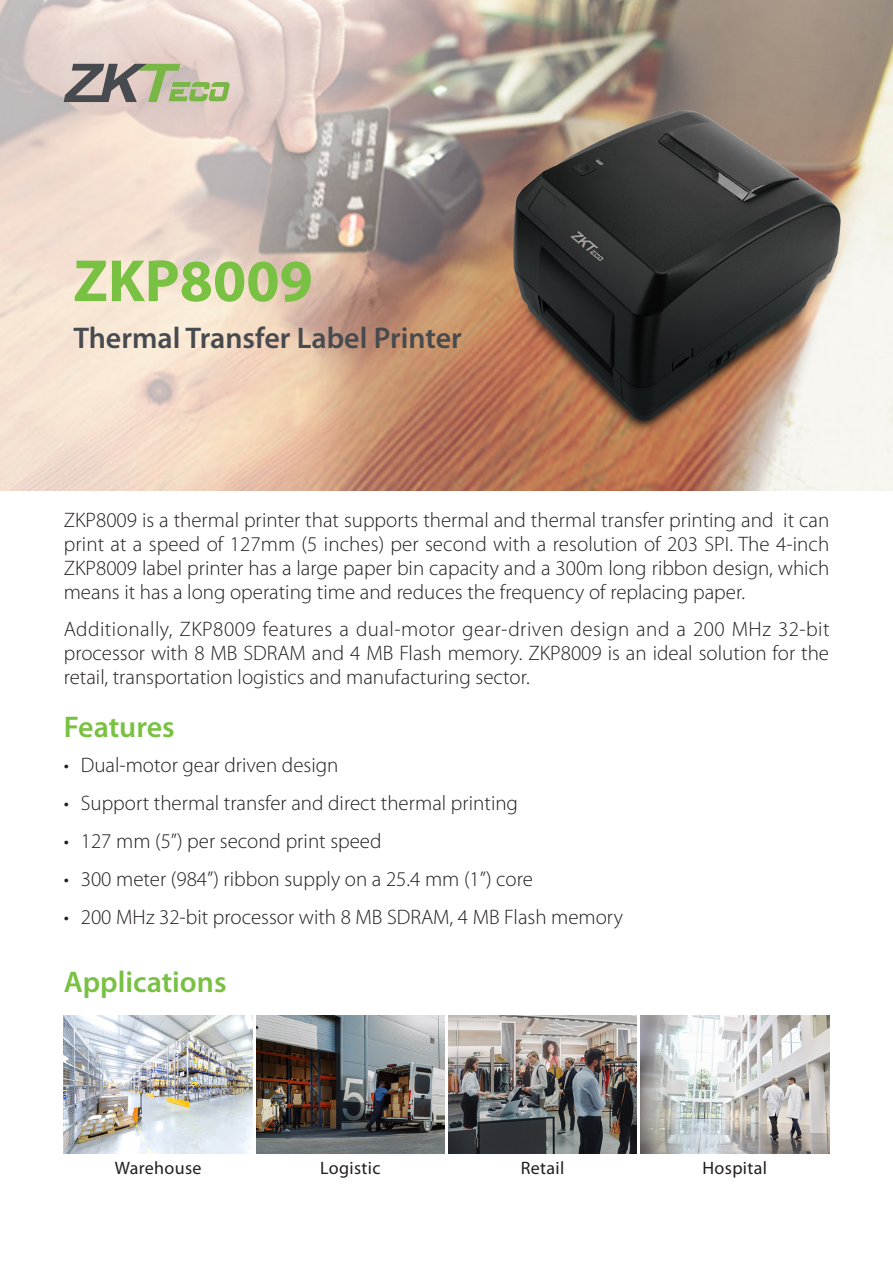
<style>
.page{position:relative;width:893px;height:1263px;background:#fff}
.page>*{position:absolute;margin:0;border:0;box-sizing:border-box;transform-origin:0 0}
.t1{font:700 60px "Myriad Pro";color:#79c142}
.t2{font:600 30px "Myriad Pro";color:#474a4e}
.t3{font:600 30px "Myriad Pro";color:#79c142}
.t4{font:300 21px/24px "Myriad Pro";color:#231f20;text-align:justify}
.t5{font:18px "Myriad Pro";letter-spacing:.02em;color:#231f20}
</style>
<div class="page">
<img style="left:0;top:0;width:893px;height:491px">
<svg style="left:64px;top:64px;width:166px;height:38px"></svg>
<img style="left:64px;top:1015px;width:188px;height:138px">
<img style="left:256px;top:1015px;width:189px;height:138px">
<img style="left:448px;top:1015px;width:189px;height:138px">
<img style="left:641px;top:1015px;width:188px;height:138px">
<img style="left:513px;top:111px;width:327px;height:308px">
<p class="t1" style="left:73px;top:247px;width:241px">ZKP8009</p>
<p class="t2" style="left:73px;top:321px;width:390px">Thermal Transfer Label Printer</p>
<p class="t4" style="left:64px;top:508px;width:767px">ZKP8009 is a thermal printer that supports thermal and thermal transfer printing and it can print at a speed of 127mm (5 inches) per second with a resolution of 203 SPI. The 4-inch ZKP8009 label printer has a large paper bin capacity and a 300m long ribbon design, which means it has a long operating time and reduces the frequency of replacing paper.</p>
<p class="t4" style="left:64px;top:617px;width:767px">Additionally, ZKP8009 features a dual-motor gear-driven design and a 200 MHz 32-bit processor with 8 MB SDRAM and 4 MB Flash memory. ZKP8009 is an ideal solution for the retail, transportation logistics and manufacturing sector.</p>
<p class="t3" style="left:64px;top:710px;width:112px">Features</p>
<p class="t4" style="left:64px;top:753px;width:276px">• Dual-motor gear driven design</p>
<p class="t4" style="left:64px;top:791px;width:456px">• Support thermal transfer and direct thermal printing</p>
<p class="t4" style="left:64px;top:829px;width:319px">• 127 mm (5”) per second print speed</p>
<p class="t4" style="left:64px;top:867px;width:471px">• 300 meter (984”) ribbon supply on a 25.4 mm (1”) core</p>
<p class="t4" style="left:64px;top:905px;width:561px">• 200 MHz 32-bit processor with 8 MB SDRAM, 4 MB Flash memory</p>
<p class="t3" style="left:64px;top:965px;width:164px">Applications</p>
<p class="t5" style="left:115px;top:1158px;width:88px">Warehouse</p>
<p class="t5" style="left:320px;top:1158px;width:62px">Logistic</p>
<p class="t5" style="left:521px;top:1158px;width:45px">Retail</p>
<p class="t5" style="left:702px;top:1158px;width:66px">Hospital</p>
</div>
